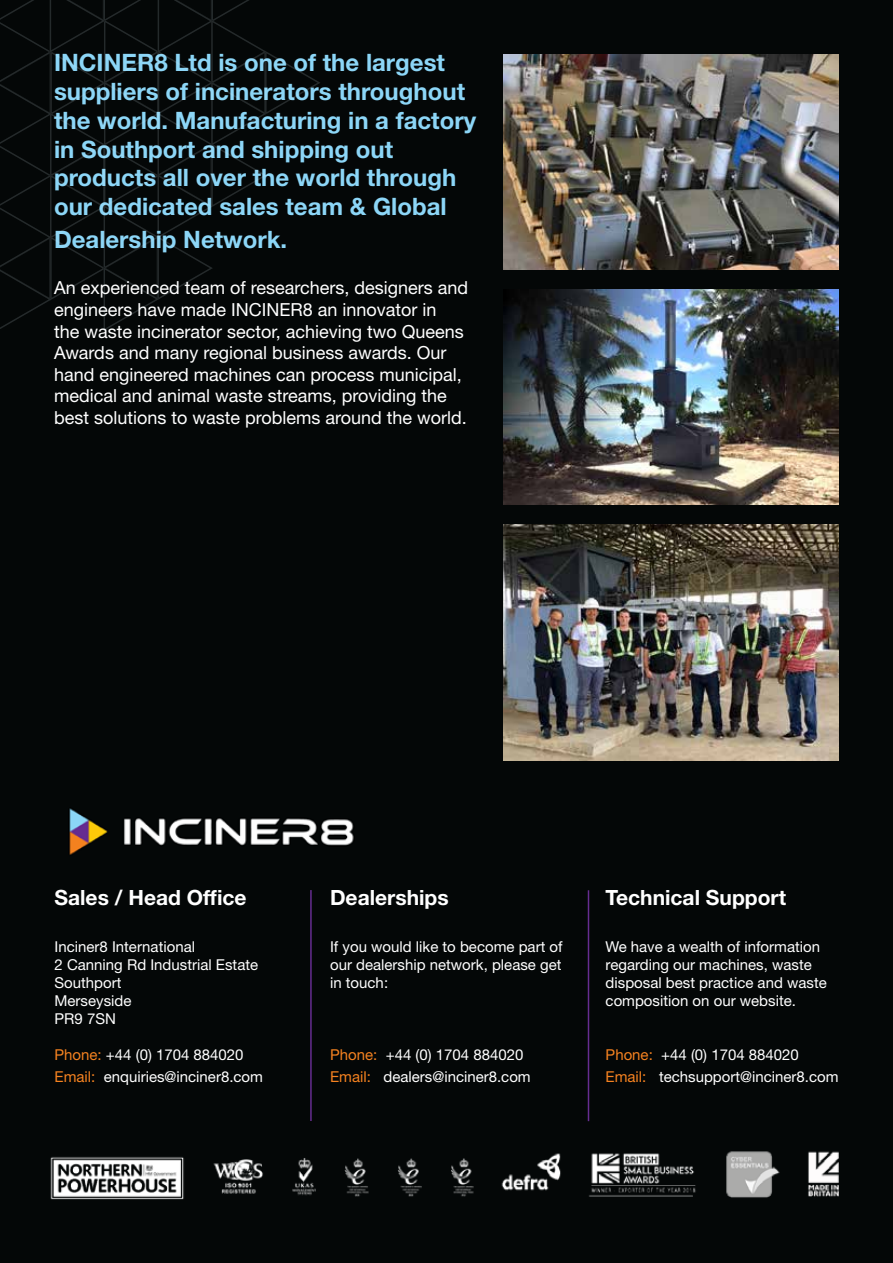
<style>
.page{position:relative;width:893px;height:1263px;background:#040707}
.page>*{position:absolute;margin:0;border:0;box-sizing:border-box;transform-origin:0 0}
.t1{font:700 24px/28.8px "Helvetica Neue LT Std";color:#8cd6f7}
.t2{font:700 21px "Helvetica Neue LT Std";color:#fff}
.t3{font:18px/21.6px "Helvetica Neue LT Std";color:#fff}
.t4{font:15px/18px "Helvetica Neue LT Std";color:#fff}
.s1{color:#f58220}
</style>
<div class="page">
<img style="left:503px;top:54px;width:336px;height:215px">
<img style="left:503px;top:524px;width:336px;height:236px">
<img style="left:503px;top:289px;width:336px;height:215px">
<img style="left:69px;top:808px;width:285px;height:47px">
<img style="left:50px;top:1151px;width:789px;height:49px">
<svg style="left:0;top:0;width:320px;height:331px"></svg>
<hr style="left:310px;top:890px;width:2px;height:231px;background:#662d91">
<hr style="left:588px;top:890px;width:1px;height:231px;background:#662d91">
<h1 class="t1" style="left:54px;top:48px;width:424px">INCINER8 Ltd is one of the largest suppliers of incinerators throughout the world. Manufacturing in a factory in Southport and shipping out products all over the world through our dedicated sales team &amp; Global</h1>
<h1 class="t1" style="left:54px;top:224px;width:235px">Dealership Network.</h1>
<p class="t3" style="left:54px;top:277px;width:416px">An experienced team of researchers, designers and engineers have made INCINER8 an innovator in<br>the waste incinerator sector, achieving two Queens Awards and many regional business awards. Our hand engineered machines can process municipal, medical and animal waste streams, providing the best solutions to waste problems around the world.</p>
<h2 class="t2" style="left:55px;top:884px;width:194px">Sales / Head Office</h2>
<p class="t4" style="left:55px;top:938px;width:205px">Inciner8 International<br>2 Canning Rd Industrial Estate<br>Southport<br>Merseyside<br>PR9 7SN</p>
<p class="t4" style="left:55px;top:1044px;width:210px;line-height:21.6px"><span class="s1">Phone:</span> +44 (0) 1704 884020<br><span class="s1">Email:</span> enquiries@inciner8.com</p>
<h2 class="t2" style="left:330px;top:884px;width:120px">Dealerships</h2>
<p class="t4" style="left:330px;top:938px;width:234px;text-align:justify">If you would like to become part of our dealership network, please get in touch:</p>
<p class="t4" style="left:330px;top:1044px;width:202px;line-height:21.6px"><span class="s1">Phone:</span> +44 (0) 1704 884020<br><span class="s1">Email:</span> dealers@inciner8.com</p>
<h2 class="t2" style="left:606px;top:884px;width:182px">Technical Support</h2>
<p class="t4" style="left:606px;top:938px;width:223px">We have a wealth of information regarding our machines, waste disposal best practice and waste composition on our website.</p>
<p class="t4" style="left:606px;top:1044px;width:234px;line-height:21.6px"><span class="s1">Phone:</span> +44 (0) 1704 884020<br><span class="s1">Email:</span> techsupport@inciner8.com</p>
</div>
